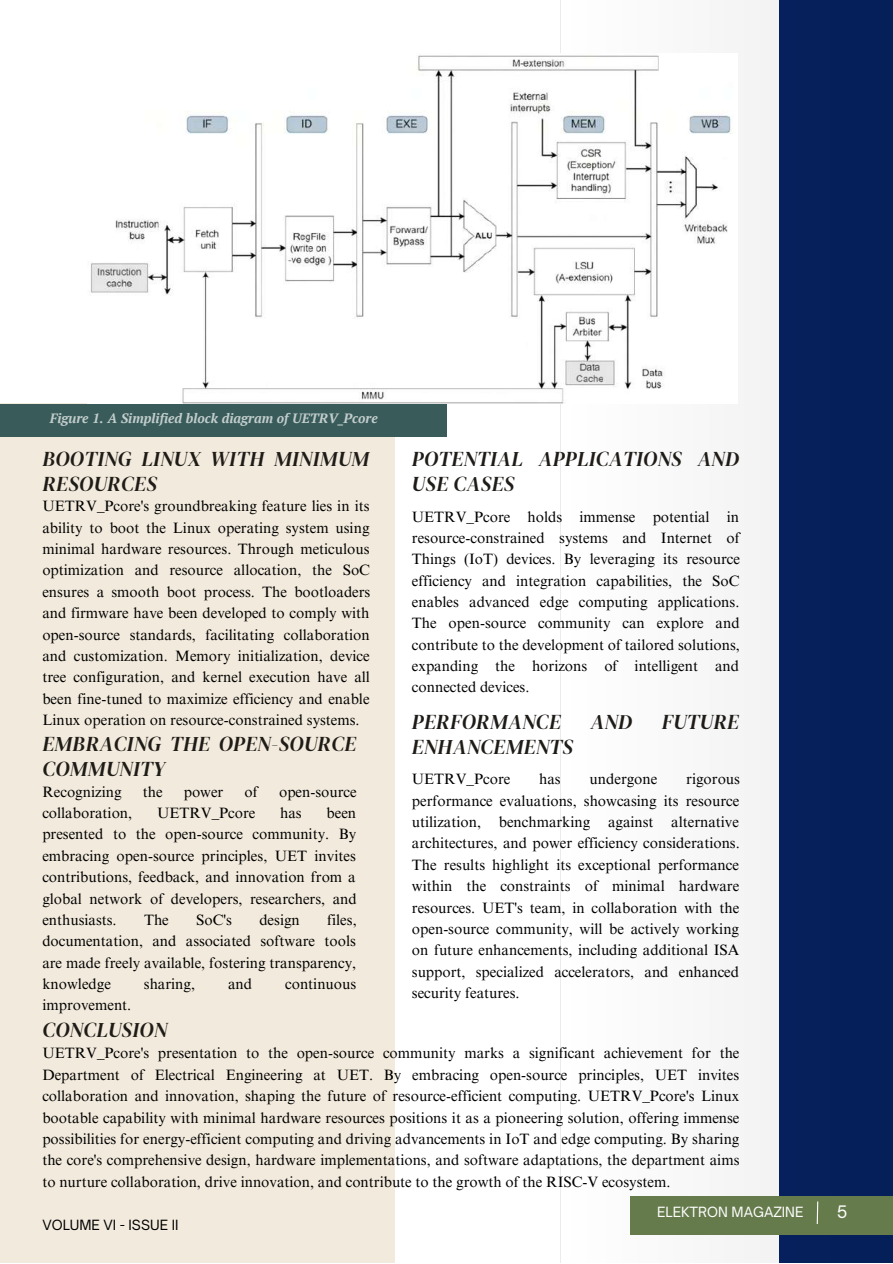
<style>
.page{position:relative;width:893px;height:1264px;background:#fff}
.page>*{position:absolute;margin:0;border:0;box-sizing:border-box;transform-origin:0 0}
.t1{font:italic 21px/24.8px "DM Serif Display";letter-spacing:.02em;color:#1f1c18}
.t2{font:16.5px "Open Sauce One";color:#fff}
.t3{font:15px/21.3px "Times NRMT Pro";color:#000;text-align:justify}
.t4{font:italic 700 13.5px "PT Serif";color:#fff}
.t5{font:13.5px "Open Sauce One";color:#000}
.t6{font:13.5px "Open Sauce One";color:#fff}
</style>
<div class="page">
<svg style="left:560px;top:0;width:332px;height:1262px;fill:#f4f4f4"></svg>
<div style="left:0;top:404px;width:394px;height:858px;background:#f2eadc"></div>
<div style="left:0;top:404px;width:446px;height:32px;background:#395c5b"></div>
<img style="left:91px;top:54px;width:646px;height:349px">
<div style="left:630px;top:1195px;width:262px;height:38px;background:#667b4c"></div>
<svg style="left:816px;top:1201px;width:2px;height:23px"></svg>
<p class="t4" style="left:50px;top:409px;width:329px">Figure 1. A Simplified block diagram of UETRV_Pcore</p>
<h1 class="t1" style="left:42px;top:446px;width:328px">BOOTING LINUX WITH MINIMUM<br>RESOURCES</h1>
<p class="t3" style="left:42px;top:497px;width:329px">UETRV_Pcore's groundbreaking feature lies in its ability to boot the Linux operating system using minimal hardware resources. Through meticulous optimization and resource allocation, the SoC ensures a smooth boot process. The bootloaders and firmware have been developed to comply with open-source standards, facilitating collaboration and customization. Memory initialization, device tree configuration, and kernel execution have all been fine-tuned to maximize efficiency and enable Linux operation on resource-constrained systems.</p>
<h1 class="t1" style="left:42px;top:731px;width:315px">EMBRACING THE OPEN-SOURCE<br>COMMUNITY</h1>
<p class="t3" style="left:42px;top:782px;width:81px">Recognizing</p>
<p class="t3" style="left:143px;top:782px;width:21px">the</p>
<p class="t3" style="left:184px;top:782px;width:41px">power</p>
<p class="t3" style="left:244px;top:782px;width:15px">of</p>
<p class="t3" style="left:279px;top:782px;width:79px">open-source</p>
<p class="t3" style="left:42px;top:804px;width:91px">collaboration,</p>
<p class="t3" style="left:157px;top:804px;width:100px">UETRV_Pcore</p>
<p class="t3" style="left:280px;top:804px;width:23px">has</p>
<p class="t3" style="left:42px;top:804px;width:316px;text-indent:284px">been presented to the open-source community. By embracing open-source principles, UET invites contributions, feedback, and innovation from a global network of developers, researchers, and enthusiasts.</p>
<p class="t3" style="left:42px;top:911px;width:316px;text-indent:285px">files, documentation, and associated software tools are made freely available, fostering transparency, knowledge</p>
<p class="t3" style="left:144px;top:911px;width:26px">The</p>
<p class="t3" style="left:196px;top:911px;width:37px">SoC's</p>
<p class="t3" style="left:259px;top:911px;width:42px">design</p>
<p class="t3" style="left:144px;top:975px;width:53px">sharing,</p>
<p class="t3" style="left:228px;top:975px;width:26px">and</p>
<p class="t3" style="left:285px;top:975px;width:73px">continuous</p>
<p class="t3" style="left:42px;top:996px;width:90px">improvement.</p>
<h1 class="t1" style="left:412px;top:446px;width:328px">POTENTIAL APPLICATIONS AND<br>USE CASES</h1>
<p class="t3" style="left:412px;top:507px;width:329px">UETRV_Pcore holds immense potential in resource-constrained systems and Internet of Things (IoT) devices. By leveraging its resource efficiency and integration capabilities, the SoC enables advanced edge computing applications.<br>The open-source community can explore and contribute to the development of tailored solutions, expanding the horizons of intelligent and connected devices.</p>
<h1 class="t1" style="left:412px;top:709px;width:150px">PERFORMANCE</h1>
<h1 class="t1" style="left:590px;top:709px;width:43px">AND</h1>
<h1 class="t1" style="left:661px;top:709px;width:79px">FUTURE</h1>
<h1 class="t1" style="left:412px;top:733px;width:163px">ENHANCEMENTS</h1>
<p class="t3" style="left:412px;top:770px;width:100px">UETRV_Pcore</p>
<p class="t3" style="left:539px;top:770px;width:23px">has</p>
<p class="t3" style="left:589px;top:770px;width:69px">undergone</p>
<p class="t3" style="left:412px;top:770px;width:329px;text-indent:274px">rigorous performance evaluations, showcasing its resource utilization, benchmarking against alternative architectures, and power efficiency considerations.<br>The results highlight its exceptional performance within the constraints of minimal hardware resources. UET's team, in collaboration with the open-source community, will be actively working on future enhancements, including additional ISA support, specialized accelerators, and enhanced security features.</p>
<h1 class="t1" style="left:42px;top:1016px;width:126px">CONCLUSION</h1>
<p class="t3" style="left:42px;top:1044px;width:698px">UETRV_Pcore's presentation to the open-source community marks a significant achievement for the Department of Electrical Engineering at UET. By embracing open-source principles, UET invites collaboration and innovation, shaping the future of resource-efficient computing. UETRV_Pcore's Linux bootable capability with minimal hardware resources positions it as a pioneering solution, offering immense possibilities for energy-efficient computing and driving advancements in IoT and edge computing. By sharing the core's comprehensive design, hardware implementations, and software adaptations, the department aims to nurture collaboration, drive innovation, and contribute to the growth of the RISC-V ecosystem.</p>
<p class="t6" style="left:657px;top:1203px;width:148px">ELEKTRON MAGAZINE</p>
<p class="t2" style="left:836px;top:1201px;width:12px">5</p>
<p class="t5" style="left:42px;top:1216px;width:138px">VOLUME VI - ISSUE II</p>
</div>
